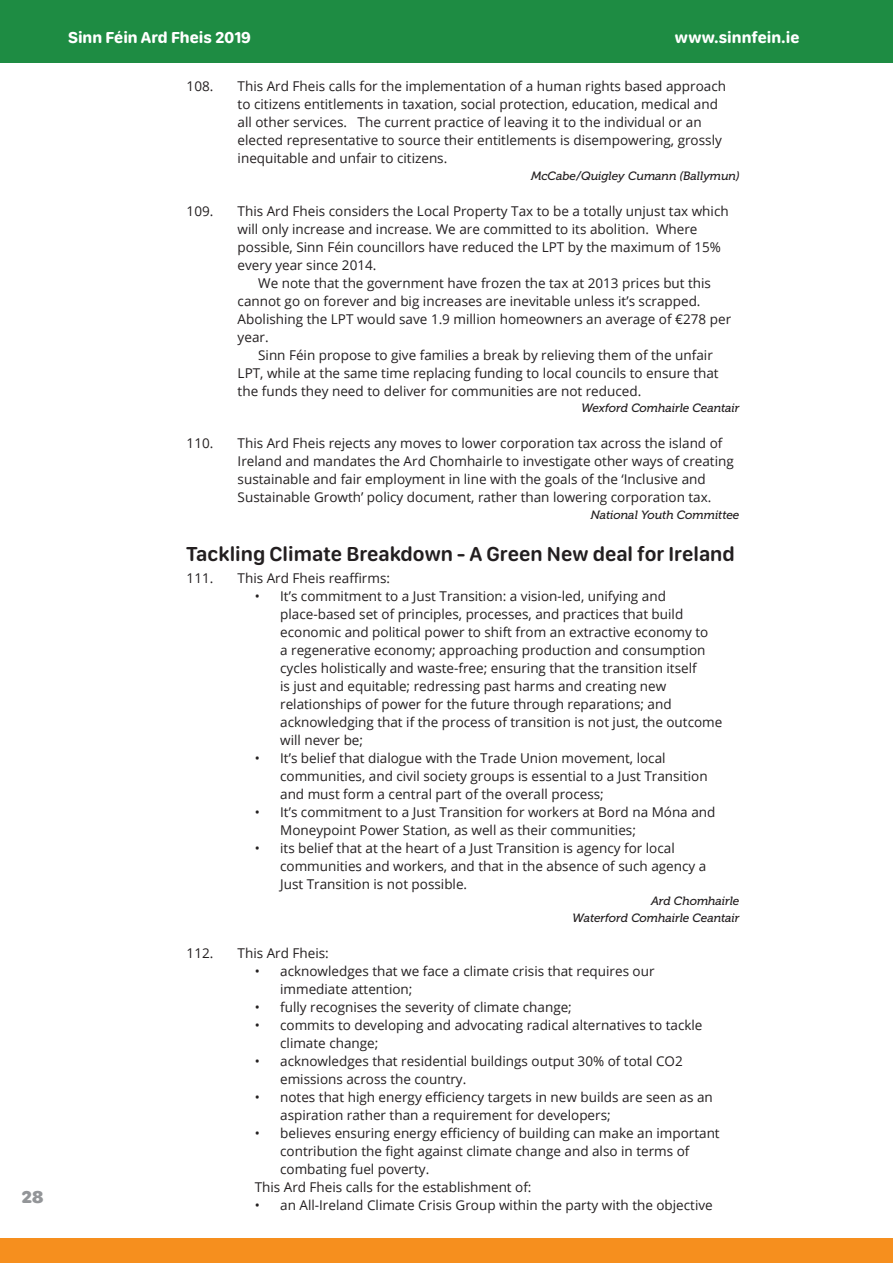
<style>
.page{position:relative;width:893px;height:1263px;background:#fff}
.page>*{position:absolute;margin:0;border:0;box-sizing:border-box;transform-origin:0 0}
.Heading{font:600 21px "SF Compact Rounded";color:#231f20}
.t1{font:900 18px "SF Compact Rounded";color:#939598}
.t2{font:700 16.5px "SF Compact Rounded";color:#fff}
.Bullet_point{font:13.5px/18px "Open Sans";color:#231f20}
.indent{font:13.5px/18px "Open Sans";color:#231f20}
.cumann{font:italic 12px "Museo 500";color:#231f20}
</style>
<div class="page">
<div style="left:0;top:0;width:893px;height:63px;background:#1e8c43"></div>
<div style="left:0;top:1238px;width:893px;height:25px;background:#f68f1e"></div>
<h2 class="t1" style="left:22px;top:1186px;width:23px">28</h2>
<p class="t2" style="left:68px;top:28px;width:184px">Sinn Féin Ard Fheis 2019</p>
<p class="t2" style="left:675px;top:28px;width:126px">www.sinnfein.ie</p>
<p class="Bullet_point" style="left:187px;top:77px;width:28px">108.</p>
<p class="Bullet_point" style="left:238px;top:77px;width:490px">This Ard Fheis calls for the implementation of a human rights based approach to citizens entitlements in taxation, social protection, education, medical and all other services. The current practice of leaving it to the individual or an elected representative to source their entitlements is disempowering, grossly inequitable and unfair to citizens.</p>
<p class="cumann" style="left:531px;top:169px;width:210px">McCabe/Quigley Cumann (Ballymun)</p>
<p class="Bullet_point" style="left:187px;top:201px;width:28px">109.</p>
<p class="Bullet_point" style="left:238px;top:201px;width:493px">This Ard Fheis considers the Local Property Tax to be a totally unjust tax which will only increase and increase. We are committed to its abolition. Where possible, Sinn Féin councillors have reduced the LPT by the maximum of 15% every year since 2014.</p>
<p class="indent" style="left:238px;top:273px;width:495px;text-indent:21px">We note that the government have frozen the tax at 2013 prices but this cannot go on forever and big increases are inevitable unless it’s scrapped.<br>Abolishing the LPT would save 1.9 million homeowners an average of €278 per year.</p>
<p class="indent" style="left:238px;top:345px;width:482px;text-indent:21px">Sinn Féin propose to give families a break by relieving them of the unfair<br>LPT, while at the same time replacing funding to local councils to ensure that the funds they need to deliver for communities are not reduced.</p>
<p class="cumann" style="left:581px;top:401px;width:159px">Wexford Comhairle Ceantair</p>
<p class="Bullet_point" style="left:187px;top:434px;width:28px">110.</p>
<p class="Bullet_point" style="left:238px;top:434px;width:498px">This Ard Fheis rejects any moves to lower corporation tax across the island of Ireland and mandates the Ard Chomhairle to investigate other ways of creating sustainable and fair employment in line with the goals of the ‘Inclusive and Sustainable Growth’ policy document, rather than lowering corporation tax.</p>
<p class="cumann" style="left:591px;top:508px;width:150px">National Youth Committee</p>
<p class="Heading" style="left:187px;top:541px;width:550px">Tackling Climate Breakdown - A Green New deal for Ireland</p>
<p class="Bullet_point" style="left:187px;top:569px;width:28px">111.</p>
<p class="Bullet_point" style="left:238px;top:569px;width:154px">This Ard Fheis reaffirms:</p>
<p class="Bullet_point" style="left:280px;top:587px;width:444px;text-indent:-26px">• It’s commitment to a Just Transition: a vision-led, unifying and place-based set of principles, processes, and practices that build economic and political power to shift from an extractive economy to<br>a regenerative economy; approaching production and consumption cycles holistically and waste-free; ensuring that the transition itself<br>is just and equitable; redressing past harms and creating new relationships of power for the future through reparations; and acknowledging that if the process of transition is not just, the outcome will never be;</p>
<p class="Bullet_point" style="left:280px;top:749px;width:429px;text-indent:-26px">• It’s belief that dialogue with the Trade Union movement, local communities, and civil society groups is essential to a Just Transition and must form a central part of the overall process;</p>
<p class="Bullet_point" style="left:280px;top:803px;width:437px;text-indent:-26px">• It’s commitment to a Just Transition for workers at Bord na Móna and<br>Moneypoint Power Station, as well as their communities;</p>
<p class="Bullet_point" style="left:280px;top:839px;width:428px;text-indent:-26px">• its belief that at the heart of a Just Transition is agency for local communities and workers, and that in the absence of such agency a<br>Just Transition is not possible.</p>
<p class="cumann" style="left:651px;top:895px;width:90px">Ard Chomhairle</p>
<p class="cumann" style="left:573px;top:911px;width:168px">Waterford Comhairle Ceantair</p>
<p class="Bullet_point" style="left:187px;top:944px;width:28px">112.</p>
<p class="Bullet_point" style="left:238px;top:944px;width:93px">This Ard Fheis:</p>
<p class="Bullet_point" style="left:280px;top:962px;width:376px;text-indent:-26px">• acknowledges that we face a climate crisis that requires our immediate attention;</p>
<p class="Bullet_point" style="left:255px;top:998px;width:319px">• fully recognises the severity of climate change;</p>
<p class="Bullet_point" style="left:280px;top:1016px;width:424px;text-indent:-26px">• commits to developing and advocating radical alternatives to tackle climate change;</p>
<p class="Bullet_point" style="left:280px;top:1052px;width:404px;text-indent:-26px">• acknowledges that residential buildings output 30% of total CO2 emissions across the country.</p>
<p class="Bullet_point" style="left:280px;top:1088px;width:434px;text-indent:-26px">• notes that high energy efficiency targets in new builds are seen as an aspiration rather than a requirement for developers;</p>
<p class="Bullet_point" style="left:280px;top:1124px;width:441px;text-indent:-26px">• believes ensuring energy efficiency of building can make an important contribution the fight against climate change and also in terms of combating fuel poverty.</p>
<p class="indent" style="left:255px;top:1178px;width:278px">This Ard Fheis calls for the establishment of:</p>
<p class="Bullet_point" style="left:255px;top:1196px;width:460px">• an All-Ireland Climate Crisis Group within the party with the objective</p>
</div>
